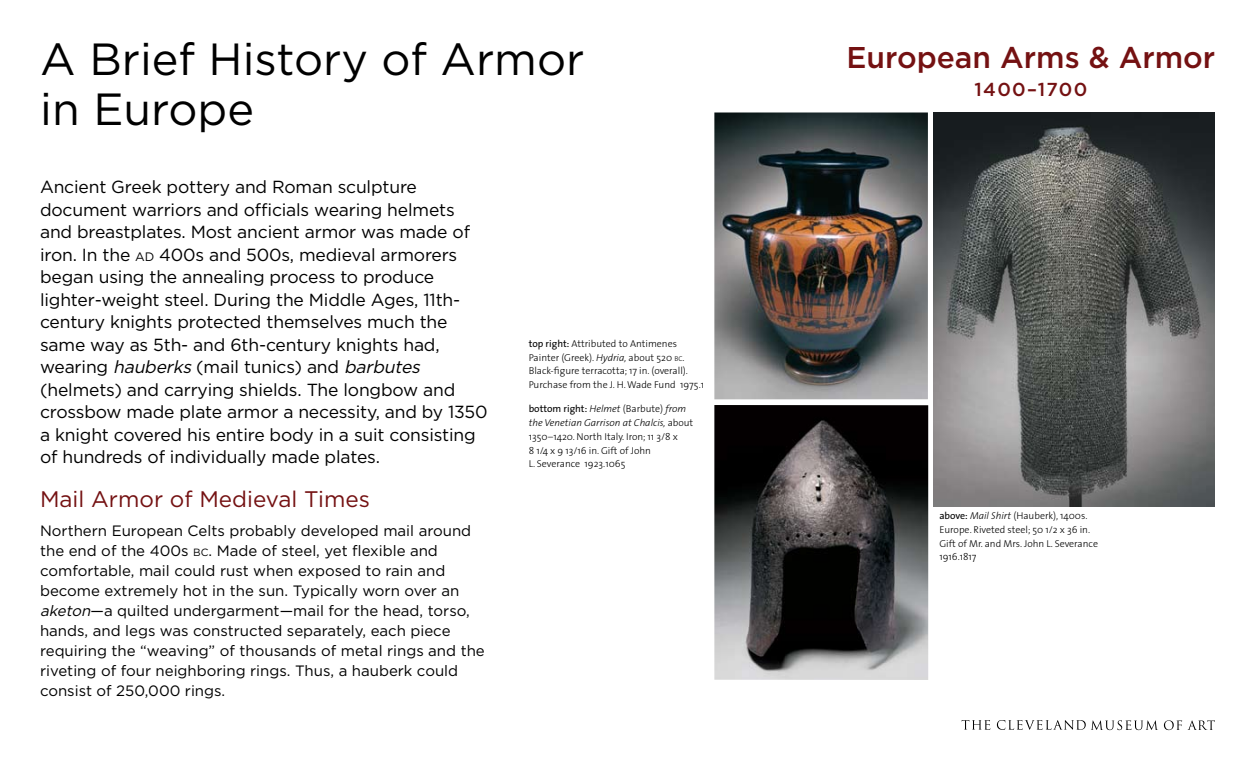
<style>
.page{position:relative;width:1260px;height:765px;background:#fff}
.page>*{position:absolute;margin:0;border:0;box-sizing:border-box;transform-origin:0 0}
.t1{font:45px/50px "Gotham";color:#000}
.t2{font:500 30px "Gotham";color:#741112}
.t3{font:22.5px "Gotham";color:#741112}
.t4{font:500 18.75px "Gotham";letter-spacing:.07em;color:#741112}
.t5{font:17.5px/22.5px "Gotham";letter-spacing:-.01em;color:#000}
.t6{font:15px/20px "Gotham";color:#000}
.t7{font:300 10px/13.8px "The Sans";color:#000}
.s1{font-size:12.25px}
.s2{font-style:italic}
.s3{font-size:10.5px}
.s4{font-weight:400}
.s5{font-size:7px}
</style>
<div class="page">
<svg style="left:961px;top:720px;width:29px;height:10px"></svg>
<svg style="left:1164px;top:720px;width:51px;height:10px"></svg>
<svg style="left:997px;top:720px;width:161px;height:10px"></svg>
<img style="left:714px;top:405px;width:214px;height:275px">
<img style="left:714px;top:112px;width:214px;height:287px">
<img style="left:933px;top:112px;width:282px;height:394px">
<h1 class="t1" style="left:40px;top:34px;width:546px">A Brief History of Armor in Europe</h1>
<p class="t5" style="left:40px;top:176px;width:449px">Ancient Greek pottery and Roman sculpture document warriors and officials wearing helmets and breastplates. Most ancient armor was made of iron. In the <span class="s1">ad</span> 400s and 500s, medieval armorers began using the annealing process to produce lighter-weight steel. During the Middle Ages, 11th&shy;century knights protected themselves much the same way as 5th- and 6th-century knights had, wearing <span class="s2">hauberks</span> (mail tunics) and <span class="s2">barbutes </span>(helmets) and carrying shields. The longbow and crossbow made plate armor a necessity, and by 1350 a knight covered his entire body in a suit consisting of hundreds of individually made plates.</p>
<p class="t3" style="left:40px;top:487px;width:331px">Mail Armor of Medieval Times</p>
<p class="t6" style="left:40px;top:520px;width:446px">Northern European Celts probably developed mail around the end of the 400s <span class="s3">bc</span>. Made of steel, yet flexible and comfortable, mail could rust when exposed to rain and become extremely hot in the sun. Typically worn over an <span class="s2">aketon</span>—a quilted undergarment—mail for the head, torso, hands, and legs was constructed separately, each piece requiring the “weaving” of thousands of metal rings and the riveting of four neighboring rings. Thus, a hauberk could consist of 250,000 rings.</p>
<p class="t7" style="left:529px;top:336px;width:177px"><span class="s4">top right:</span> Attributed to Antimenes Painter (Greek). <span class="s2">Hydria,</span> about 520 <span class="s5">bc</span>.<br>Black-figure terracotta; 17 in. (overall).<br>Purchase from the J. H. Wade Fund 1975.1</p>
<p class="t7" style="left:529px;top:402px;width:166px"><span class="s4">bottom right:</span> <span class="s2">Helmet</span> (Barbute) <span class="s2">from the Venetian Garrison at Chalcis,</span> about 1350–1420. North Italy. Iron; 11 3/8 x<br>8 1/4 x 9 13/16 in. Gift of John<br>L. Severance 1923.1065</p>
<h2 class="t2" style="left:847px;top:40px;width:370px">European Arms &amp; Armor</h2>
<p class="t4" style="left:975px;top:79px;width:114px">1400–1700</p>
<p class="t7" style="left:939px;top:509px;width:160px"><span class="s4">above:</span> <span class="s2">Mail Shirt</span> (Hauberk), 1400s.<br>Europe. Riveted steel; 50 1/2 x 36 in.<br>Gift of Mr. and Mrs. John L. Severance<br>1916.1817</p>
</div>
